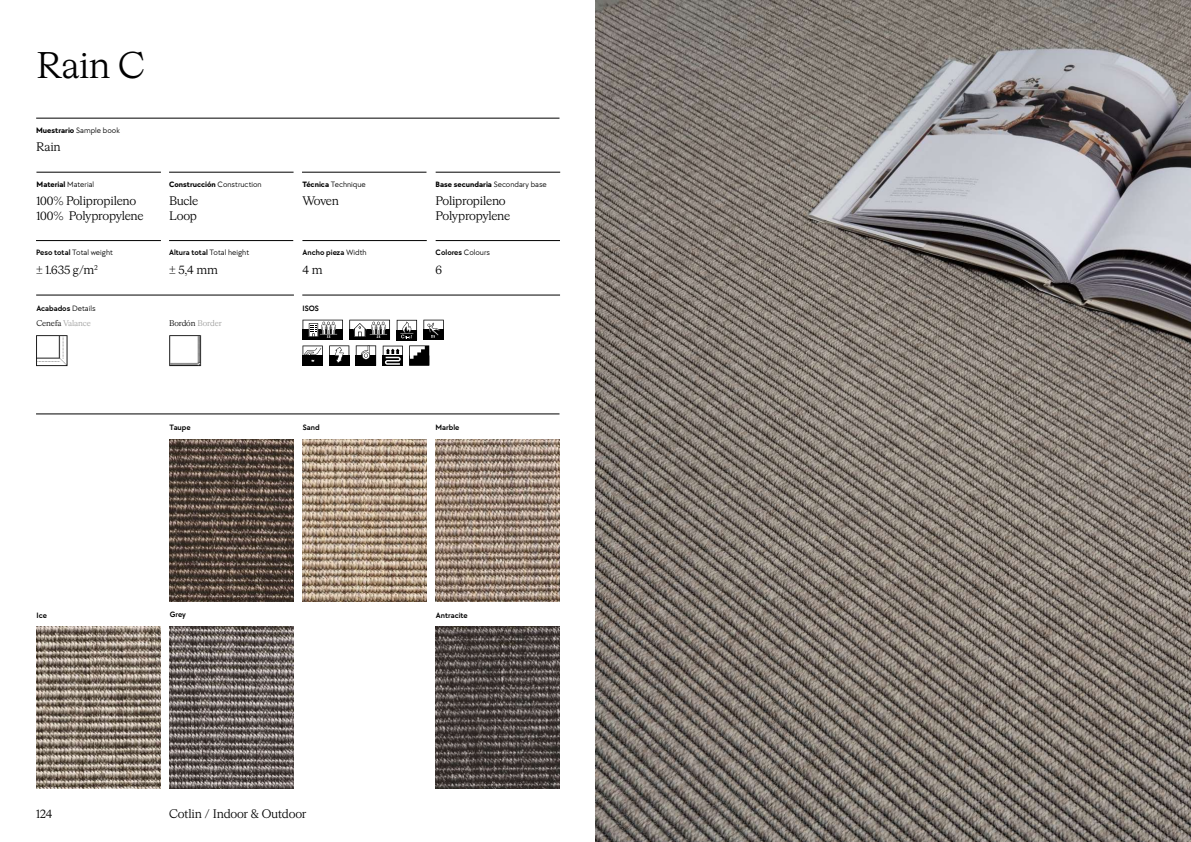
<style>
.page{position:relative;width:1191px;height:842px;background:#fff}
.page>*{position:absolute;margin:0;border:0;box-sizing:border-box;transform-origin:0 0}
.t1{font:36px "HW Cigars";color:#000}
.t2{font:12px/14.4px "HW Cigars";letter-spacing:-.02em;color:#000}
.t3{font:600 8px "TT Chocolates";color:#000}
.t4{font:700 8px "TT Chocolates";color:#000}
.t5{font:8px "TT Chocolates";color:#000}
.t6{font:8px "HW Cigars";letter-spacing:-.01em;color:#9d9d9c}
.t7{font:8px "HW Cigars";letter-spacing:-.01em;color:#000}
.s1{font-weight:400}
.s2{font-weight:700}
.s3{font-weight:600}
.s4{color:#000}
.s5{color:#9d9d9c}
</style>
<div class="page">
<hr style="left:36px;top:172px;width:125px;height:1px;background:#000">
<hr style="left:435px;top:172px;width:125px;height:1px;background:#000">
<hr style="left:302px;top:240px;width:125px;height:1px;background:#000">
<hr style="left:435px;top:240px;width:125px;height:1px;background:#000">
<hr style="left:169px;top:172px;width:124px;height:1px;background:#000">
<hr style="left:36px;top:240px;width:125px;height:1px;background:#000">
<hr style="left:302px;top:172px;width:124px;height:1px;background:#000">
<hr style="left:36px;top:118px;width:523px;height:1px;background:#000">
<hr style="left:169px;top:240px;width:124px;height:1px;background:#000">
<hr style="left:36px;top:295px;width:258px;height:1px;background:#000">
<hr style="left:302px;top:295px;width:258px;height:1px;background:#000">
<img style="left:36px;top:335px;width:32px;height:32px">
<img style="left:169px;top:335px;width:33px;height:32px">
<hr style="left:36px;top:414px;width:523px;height:1px;background:#000">
<img style="left:435px;top:626px;width:125px;height:162px">
<img style="left:435px;top:439px;width:125px;height:162px">
<img style="left:302px;top:439px;width:124px;height:162px">
<img style="left:169px;top:439px;width:125px;height:162px">
<img style="left:169px;top:626px;width:125px;height:162px">
<img style="left:36px;top:626px;width:124px;height:162px">
<svg style="left:302px;top:320px;width:142px;height:46px"></svg>
<img style="left:595px;top:0;width:596px;height:842px">
<h1 class="t1" style="left:36px;top:41px;width:110px">Rain C</h1>
<p class="t4" style="left:36px;top:124px;width:85px">Muestrario <span class="s1">Sample book</span></p>
<p class="t2" style="left:36px;top:138px;width:26px">Rain</p>
<p class="t4" style="left:169px;top:178px;width:94px">Construcción <span class="s1">Construction</span></p>
<p class="t5" style="left:302px;top:179px;width:65px"><span class="s2">Técnica</span> Technique</p>
<p class="t4" style="left:37px;top:178px;width:59px">Material <span class="s1">Material</span></p>
<p class="t4" style="left:436px;top:178px;width:113px">Base secundaria <span class="s1">Secondary base</span></p>
<p class="t2" style="left:36px;top:193px;width:109px">100% Polipropileno<br>100% Polypropylene</p>
<p class="t2" style="left:169px;top:193px;width:31px">Bucle<br>Loop</p>
<p class="t2" style="left:302px;top:193px;width:38px">Woven</p>
<p class="t2" style="left:435px;top:193px;width:76px">Polipropileno<br>Polypropylene</p>
<p class="t5" style="left:36px;top:247px;width:78px"><span class="s3">Peso total</span> Total weight</p>
<p class="t3" style="left:169px;top:247px;width:82px">Altura total <span class="s1">Total height</span></p>
<p class="t3" style="left:302px;top:247px;width:66px">Ancho pieza <span class="s1">Width</span></p>
<p class="t3" style="left:435px;top:247px;width:56px">Colores <span class="s1">Colours</span></p>
<p class="t2" style="left:36px;top:262px;width:63px">± 1.635 g/m<sup>2</sup></p>
<p class="t2" style="left:169px;top:262px;width:51px">± 5,4 mm</p>
<p class="t2" style="left:302px;top:262px;width:22px">4 m</p>
<p class="t2" style="left:435px;top:262px;width:8px">6</p>
<p class="t3" style="left:36px;top:303px;width:61px">Acabados <span class="s1">Details</span></p>
<p class="t3" style="left:302px;top:303px;width:18px">ISOS</p>
<p class="t6" style="left:36px;top:318px;width:56px"><span class="s4">Cenefa</span> Valance</p>
<p class="t7" style="left:169px;top:318px;width:54px">Bordón <span class="s5">Border</span></p>
<p class="t3" style="left:37px;top:609px;width:12px">Ice</p>
<p class="t2" style="left:36px;top:806px;width:18px">124</p>
<p class="t3" style="left:170px;top:422px;width:23px">Taupe</p>
<p class="t3" style="left:303px;top:422px;width:18px">Sand</p>
<p class="t3" style="left:435px;top:422px;width:25px">Marble</p>
<p class="t3" style="left:170px;top:609px;width:18px">Grey</p>
<p class="t3" style="left:436px;top:609px;width:33px">Antracite</p>
<p class="t2" style="left:169px;top:805px;width:139px">Cotlin / Indoor &amp; Outdoor</p>
</div>
